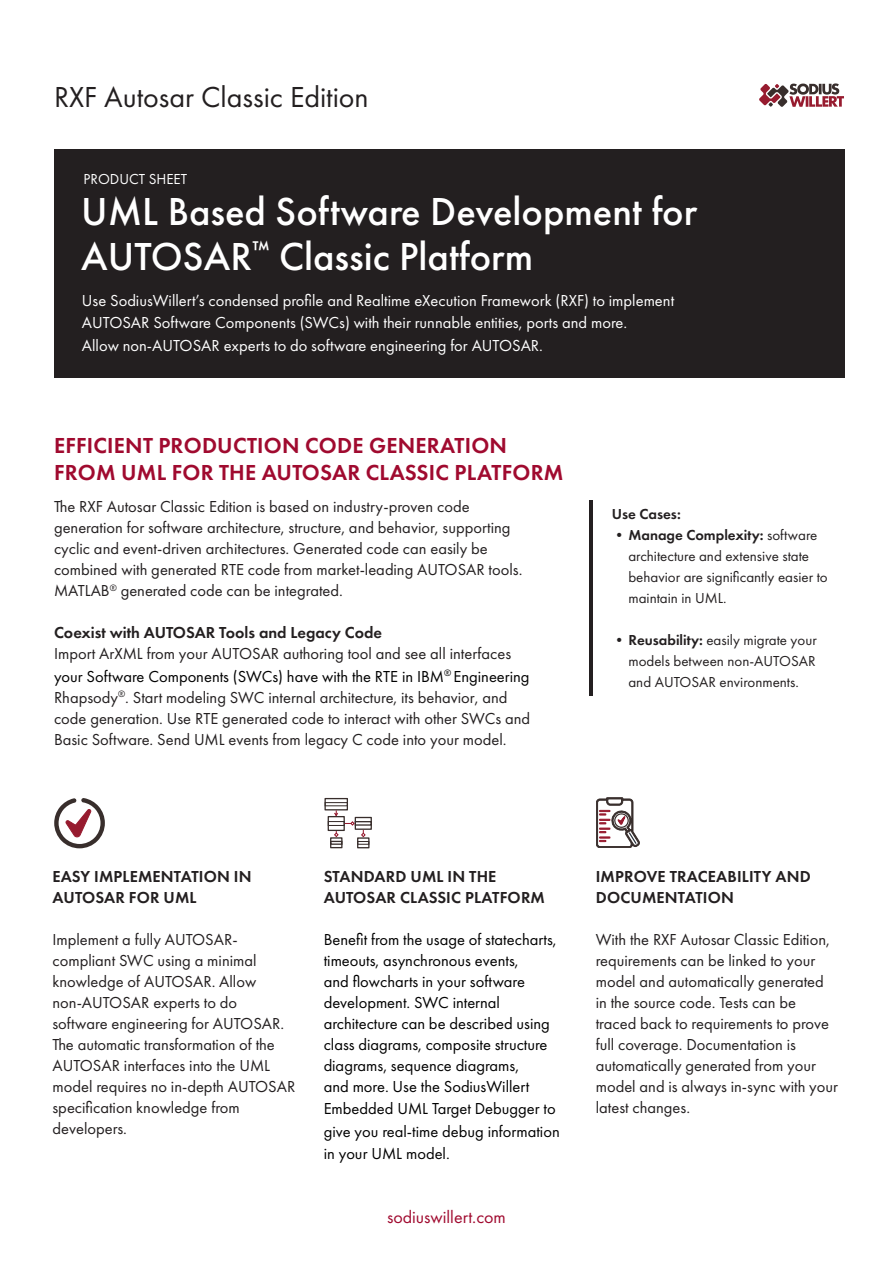
<style>
.page{position:relative;width:893px;height:1263px;background:#fff}
.page>*{position:absolute;margin:0;border:0;box-sizing:border-box;transform-origin:0 0}
.t1{font:500 40.5px/45px "Futura PT";color:#fff}
.t2{font:30px "Futura PT";color:#231f20}
.t3{font:600 22.5px "Futura PT";letter-spacing:.01em;color:#a00a2f}
.t4{font:18px "Futura PT";color:#a00a2f}
.t5{font:16.5px/21px "Futura PT";color:#231f20}
.t6{font:16.5px/21px "Futura PT";color:#000}
.t7{font:16.5px/22.5px "Futura PT";color:#fff}
.t8{font:600 16.5px/21px "Futura PT";letter-spacing:.01em;color:#231f20}
.t9{font:15px/21px "Futura PT";color:#231f20}
.t10{font:15px "Futura PT";color:#fff}
.t11{font:600 15px "Futura PT";color:#231f20}
.s1{color:#000}
.s2{font-weight:600}
</style>
<div class="page">
<div style="left:54px;top:149px;width:790px;height:228px;background:#231f20"></div>
<svg style="left:759px;top:83px;width:85px;height:24px"></svg>
<hr style="left:589px;top:500px;width:4px;height:195px;background:#231f20">
<svg style="left:54px;top:798px;width:51px;height:50px"></svg>
<svg style="left:596px;top:798px;width:44px;height:50px"></svg>
<div style="left:324px;top:798px;width:24px;height:12px;border:1px solid #382e2c"></div>
<div style="left:325px;top:802px;width:23px;height:4px;border:1px solid #382e2c"></div>
<div style="left:328px;top:816px;width:17px;height:15px;border:1px solid #382e2c"></div>
<div style="left:328px;top:821px;width:17px;height:5px;border:1px solid #382e2c"></div>
<div style="left:355px;top:817px;width:17px;height:13px;border:1px solid #382e2c"></div>
<div style="left:355px;top:821px;width:17px;height:5px;border:1px solid #382e2c"></div>
<div style="left:330px;top:837px;width:12px;height:11px;border:1px solid #382e2c"></div>
<div style="left:330px;top:841px;width:12px;height:4px;border:1px solid #382e2c"></div>
<div style="left:357px;top:837px;width:12px;height:11px;border:1px solid #382e2c"></div>
<div style="left:357px;top:841px;width:12px;height:4px;border:1px solid #382e2c"></div>
<svg style="left:333px;top:831px;width:6px;height:7px"></svg>
<svg style="left:345px;top:820px;width:21px;height:18px"></svg>
<svg style="left:334px;top:810px;width:4px;height:6px"></svg>
<p class="t2" style="left:54px;top:79px;width:316px">RXF Autosar Classic Edition</p>
<p class="t10" style="left:84px;top:170px;width:105px">PRODUCT SHEET</p>
<p class="t1" style="left:81px;top:189px;width:617px">UML Based Software Development for<br>AUTOSAR<sup>™</sup> Classic Platform</p>
<p class="t7" style="left:82px;top:289px;width:594px">Use SodiusWillert’s condensed profile and Realtime eXecution Framework (RXF) to implement<br>AUTOSAR Software Components (SWCs) with their runnable entities, ports and more.</p>
<p class="t7" style="left:82px;top:334px;width:463px">Allow non-AUTOSAR experts to do software engineering for AUTOSAR.</p>
<p class="t3" style="left:54px;top:431px;width:454px">EFFICIENT PRODUCTION CODE GENERATION</p>
<p class="t3" style="left:54px;top:458px;width:511px">FROM UML FOR THE AUTOSAR CLASSIC PLATFORM</p>
<p class="t5" style="left:54px;top:496px;width:470px">The RXF Autosar Classic Edition is based on industry-proven code generation for software architecture, structure, and behavior, supporting cyclic and event-driven architectures. Generated code can easily be combined with generated RTE code from market-leading AUTOSAR tools.<br>MATLAB<sup>®</sup> generated code can be integrated.</p>
<p class="t8" style="left:54px;top:622px;width:330px">Coexist with AUTOSAR Tools and Legacy Code</p>
<p class="t5" style="left:54px;top:642px;width:477px;line-height:22.5px">Import ArXML from your AUTOSAR authoring tool and see all interfaces <span class="s1">your Software Components (SWCs) have with the RTE in IBM</span><sup>®</sup> <span class="s1">Engineering</span></p>
<p class="t5" style="left:54px;top:687px;width:478px">Rhapsody<sup>®</sup>. Start modeling SWC internal architecture, its behavior, and code generation. Use RTE generated code to interact with other SWCs and<br>Basic Software. Send UML events from legacy C code into your model.</p>
<p class="t11" style="left:612px;top:505px;width:70px">Use Cases:</p>
<p class="t9" style="left:628px;top:525px;width:201px;text-indent:-16px"><span class="s2">•Manage Complexity:</span> software architecture and extensive state behavior are significantly easier to maintain in UML.</p>
<p class="t9" style="left:628px;top:630px;width:190px;text-align:justify;text-indent:-16px"><span class="s2">•Reusability:</span> easily migrate your models between non-AUTOSAR and AUTOSAR environments.</p>
<p class="t8" style="left:53px;top:866px;width:201px">EASY IMPLEMENTATION IN<br>AUTOSAR FOR UML</p>
<p class="t5" style="left:53px;top:929px;width:244px">Implement a fully AUTOSAR&shy;compliant SWC using a minimal knowledge of AUTOSAR. Allow non-AUTOSAR experts to do software engineering for AUTOSAR.<br>The automatic transformation of the<br>AUTOSAR interfaces into the UML model requires no in-depth AUTOSAR specification knowledge from developers.</p>
<p class="t8" style="left:324px;top:866px;width:223px">STANDARD UML IN THE<br>AUTOSAR CLASSIC PLATFORM</p>
<p class="t6" style="left:324px;top:929px;width:235px">Benefit from the usage of statecharts, timeouts, asynchronous events,<br>and flowcharts in your software development. SWC internal architecture can be described using class diagrams, composite structure diagrams, sequence diagrams,<br>and more. Use the SodiusWillert</p>
<p class="t6" style="left:324px;top:1097px;width:238px;line-height:22.5px">Embedded UML Target Debugger to give you real-time debug information in your UML model.</p>
<p class="t4" style="left:387px;top:1206px;width:120px">sodiuswillert.com</p>
<p class="t8" style="left:596px;top:866px;width:217px">IMPROVE TRACEABILITY AND<br>DOCUMENTATION</p>
<p class="t5" style="left:596px;top:929px;width:244px">With the RXF Autosar Classic Edition, requirements can be linked to your model and automatically generated in the source code. Tests can be traced back to requirements to prove full coverage. Documentation is automatically generated from your model and is always in-sync with your latest changes.</p>
</div>
